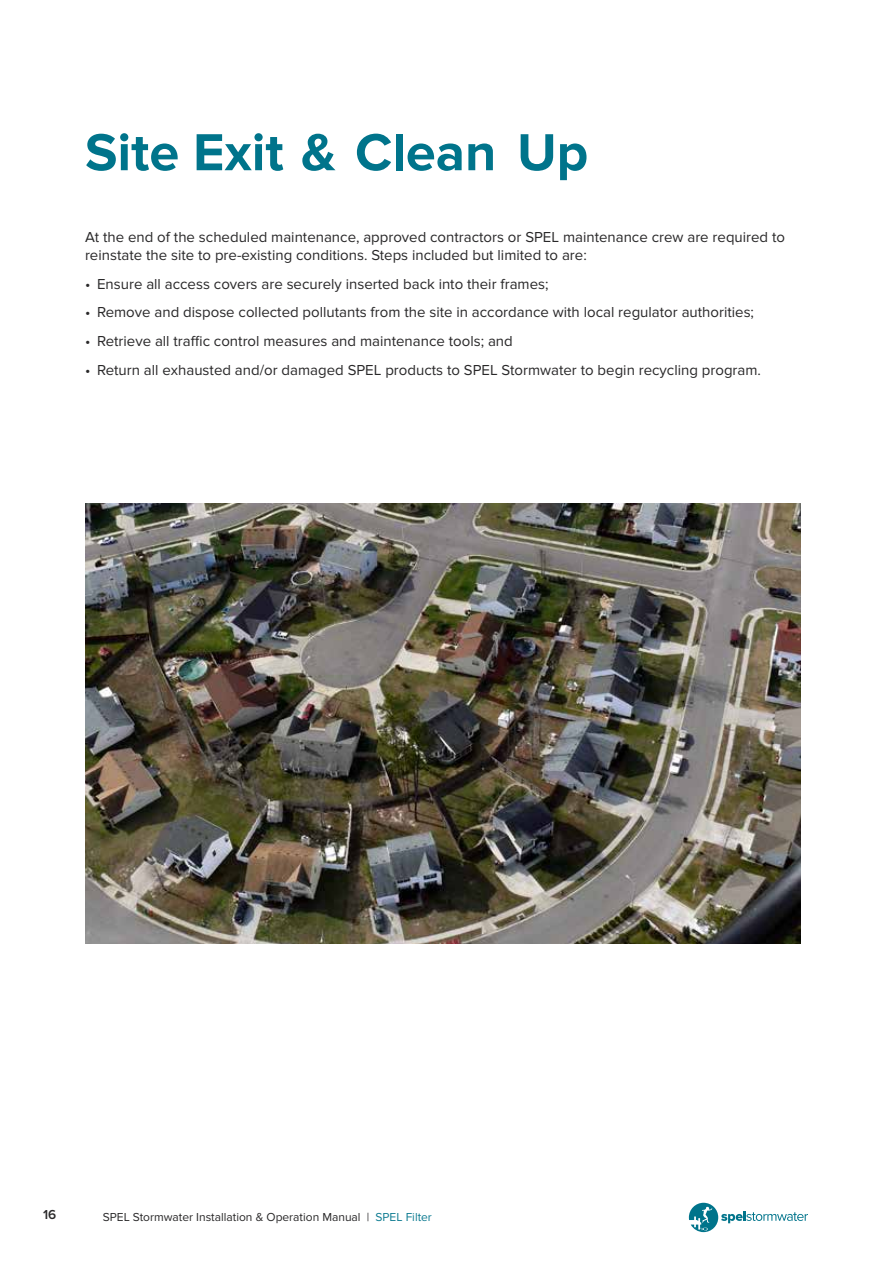
<style>
.page{position:relative;width:893px;height:1263px;background:#fff}
.page>*{position:absolute;margin:0;border:0;box-sizing:border-box;transform-origin:0 0}
.t1{font:700 54px "Proxima Nova";color:#00748b}
.t2{font:15px/18px "Proxima Nova";color:#292829}
.t3{font:600 13.5px "Proxima Nova";color:#292829}
.t4{font:12px "Proxima Nova";color:#292829}
.s1{color:#0d7b91}
</style>
<div class="page">
<svg style="left:689px;top:1203px;width:119px;height:29px"></svg>
<img style="left:85px;top:504px;width:716px;height:440px">
<h1 class="t1" style="left:85px;top:121px;width:505px">Site Exit &amp; Clean Up</h1>
<p class="t2" style="left:85px;top:228px;width:702px">At the end of the scheduled maintenance, approved contractors or SPEL maintenance crew are required to reinstate the site to pre-existing conditions. Steps included but limited to are:</p>
<p class="t2" style="left:85px;top:275px;width:465px">• Ensure all access covers are securely inserted back into their frames;</p>
<p class="t2" style="left:85px;top:304px;width:670px">• Remove and dispose collected pollutants from the site in accordance with local regulator authorities;</p>
<p class="t2" style="left:85px;top:332px;width:429px">• Retrieve all traffic control measures and maintenance tools; and</p>
<p class="t2" style="left:85px;top:361px;width:677px">• Return all exhausted and/or damaged SPEL products to SPEL Stormwater to begin recycling program.</p>
<p class="t3" style="left:43px;top:1204px;width:15px">16</p>
<p class="t4" style="left:103px;top:1210px;width:331px">SPEL Stormwater Installation &amp; Operation Manual | <span class="s1">SPEL Filter</span></p>
</div>
